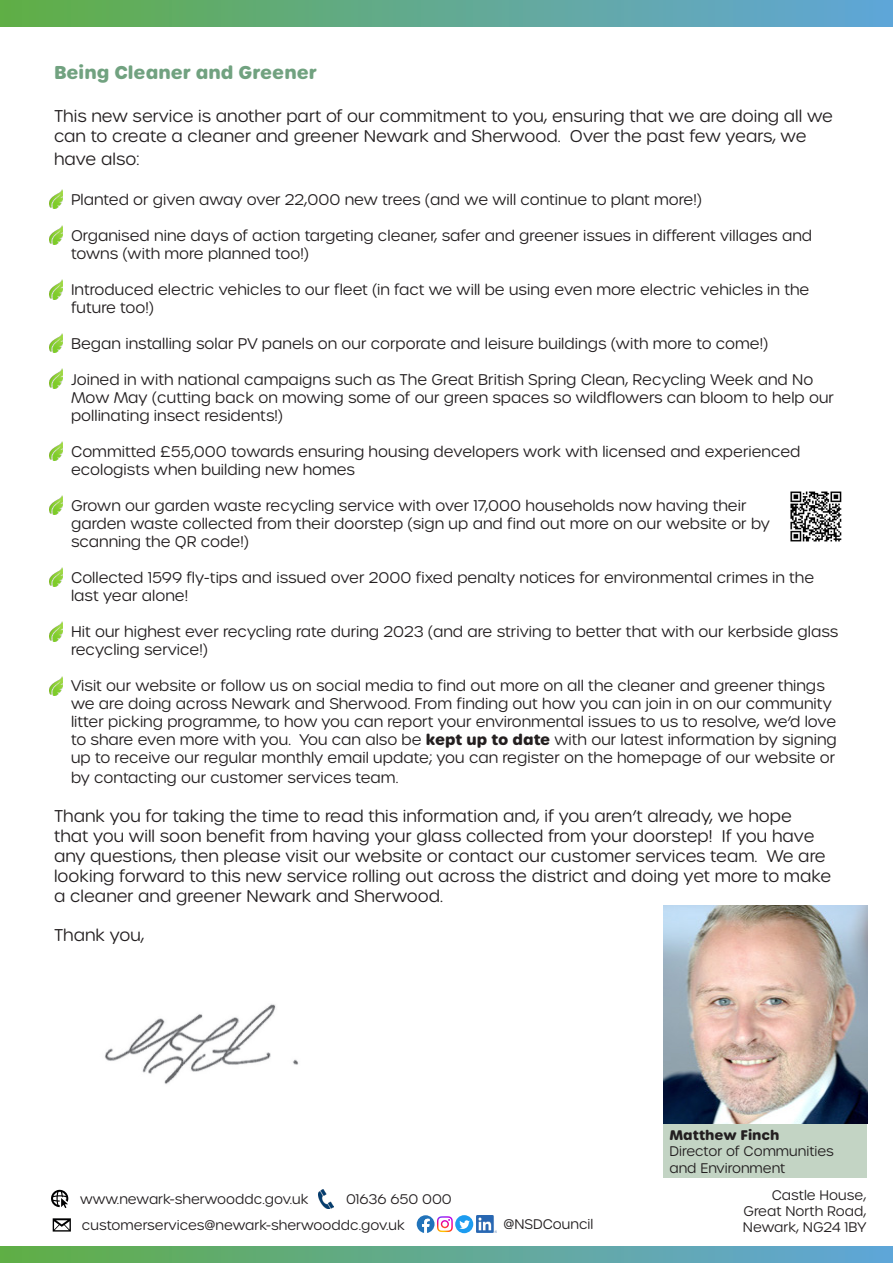
<style>
.page{position:relative;width:893px;height:1263px;background:#fff}
.page>*{position:absolute;margin:0;border:0;box-sizing:border-box;transform-origin:0 0}
.t1{font:700 18px "Urbane Rounded";color:#71a280}
.t2{font:300 16.5px/19.8px "Urbane Rounded";color:#231f20}
.t3{font:300 15px/18px "Urbane Rounded";color:#231f20}
.t4{font:300 13.5px/16.2px "Urbane Rounded";color:#231f20}
.t5{font:700 13.5px "Urbane Rounded";color:#231f20}
.s1{font-weight:700}
</style>
<div class="page">
<div style="left:663px;top:1124px;width:204px;height:53px;background:#c3d4c4"></div>
<div style="left:0;top:0;width:893px;height:27px;background:linear-gradient(to right,#61ae47,#62a6da)"></div>
<div style="left:0;top:1246px;width:893px;height:17px;background:linear-gradient(to right,#61ae47,#62a6da)"></div>
<svg style="left:51px;top:1190px;width:17px;height:18px"></svg>
<img style="left:319px;top:1189px;width:15px;height:19px">
<svg style="left:53px;top:1218px;width:18px;height:13px"></svg>
<svg style="left:417px;top:1215px;width:17px;height:18px"></svg>
<img style="left:437px;top:1216px;width:16px;height:16px">
<div style="left:455px;top:1215px;width:18px;height:18px;background:#1c9cf0;border-radius:50%"></div>
<svg style="left:459px;top:1220px;width:11px;height:9px"></svg>
<img style="left:476px;top:1215px;width:20px;height:18px">
<img style="left:663px;top:906px;width:204px;height:217px">
<img style="left:50px;top:189px;width:13px;height:19px">
<img style="left:50px;top:225px;width:13px;height:20px">
<img style="left:50px;top:280px;width:13px;height:19px">
<img style="left:50px;top:333px;width:13px;height:20px">
<img style="left:50px;top:369px;width:13px;height:19px">
<img style="left:50px;top:441px;width:13px;height:20px">
<img style="left:50px;top:495px;width:13px;height:20px">
<img style="left:50px;top:568px;width:13px;height:19px">
<img style="left:50px;top:622px;width:13px;height:19px">
<img style="left:50px;top:676px;width:13px;height:19px">
<img style="left:790px;top:491px;width:52px;height:51px">
<img style="left:105px;top:1004px;width:194px;height:80px">
<p class="t1" style="left:54px;top:60px;width:264px">Being Cleaner and Greener</p>
<p class="t2" style="left:54px;top:106px;width:781px">This new service is another part of our commitment to you, ensuring that we are doing all we can to create a cleaner and greener Newark and Sherwood. Over the past few years, we</p>
<p class="t2" style="left:54px;top:149px;width:87px">have also:</p>
<p class="t3" style="left:71px;top:190px;width:632px">Planted or given away over 22,000 new trees (and we will continue to plant more!)</p>
<p class="t3" style="left:71px;top:226px;width:743px">Organised nine days of action targeting cleaner, safer and greener issues in different villages and towns (with more planned too!)</p>
<p class="t3" style="left:71px;top:280px;width:740px">Introduced electric vehicles to our fleet (in fact we will be using even more electric vehicles in the future too!)</p>
<p class="t3" style="left:71px;top:334px;width:699px">Began installing solar PV panels on our corporate and leisure buildings (with more to come!)</p>
<p class="t3" style="left:71px;top:370px;width:765px">Joined in with national campaigns such as The Great British Spring Clean, Recycling Week and No<br>Mow May (cutting back on mowing some of our green spaces so wildflowers can bloom to help our pollinating insect residents!)</p>
<p class="t3" style="left:71px;top:442px;width:731px">Committed £55,000 towards ensuring housing developers work with licensed and experienced ecologists when building new homes</p>
<p class="t3" style="left:71px;top:496px;width:677px">Grown our garden waste recycling service with over 17,000 households now having their</p>
<p class="t3" style="left:71px;top:514px;width:701px">garden waste collected from their doorstep (sign up and find out more on our website or by scanning the QR code!)</p>
<p class="t3" style="left:71px;top:568px;width:745px">Collected 1599 fly-tips and issued over 2000 fixed penalty notices for environmental crimes in the last year alone!</p>
<p class="t3" style="left:71px;top:622px;width:769px">Hit our highest ever recycling rate during 2023 (and are striving to better that with our kerbside glass recycling service!)</p>
<p class="t3" style="left:71px;top:676px;width:767px">Visit our website or follow us on social media to find out more on all the cleaner and greener things we are doing across Newark and Sherwood. From finding out how you can join in on our community litter picking programme, to how you can report your environmental issues to us to resolve, we’d love to share even more with you. You can also be <span class="s1">kept up to date</span> with our latest information by signing up to receive our regular monthly email update; you can register on the homepage of our website or</p>
<p class="t3" style="left:71px;top:768px;width:329px">by contacting our customer services team.</p>
<p class="t2" style="left:54px;top:806px;width:779px">Thank you for taking the time to read this information and, if you aren’t already, we hope<br>that you will soon benefit from having your glass collected from your doorstep! If you have any questions, then please visit our website or contact our customer services team. We are looking forward to this new service rolling out across the district and doing yet more to make a cleaner and greener Newark and Sherwood.</p>
<p class="t2" style="left:54px;top:925px;width:92px">Thank you,</p>
<p class="t4" style="left:80px;top:1191px;width:230px">www.newark-sherwooddc.gov.uk</p>
<p class="t4" style="left:346px;top:1191px;width:107px">01636 650 000</p>
<p class="t4" style="left:82px;top:1217px;width:325px">customerservices@newark-sherwooddc.gov.uk</p>
<p class="t4" style="left:503px;top:1216px;width:92px">@NSDCouncil</p>
<p class="t5" style="left:669px;top:1126px;width:112px">Matthew Finch</p>
<p class="t4" style="left:669px;top:1143px;width:166px">Director of Communities and Environment</p>
<p class="t4" style="left:772px;top:1187px;width:96px">Castle House,</p>
<p class="t4" style="left:743px;top:1203px;width:124px">Great North Road,</p>
<p class="t4" style="left:743px;top:1219px;width:125px">Newark, NG24 1BY</p>
</div>
